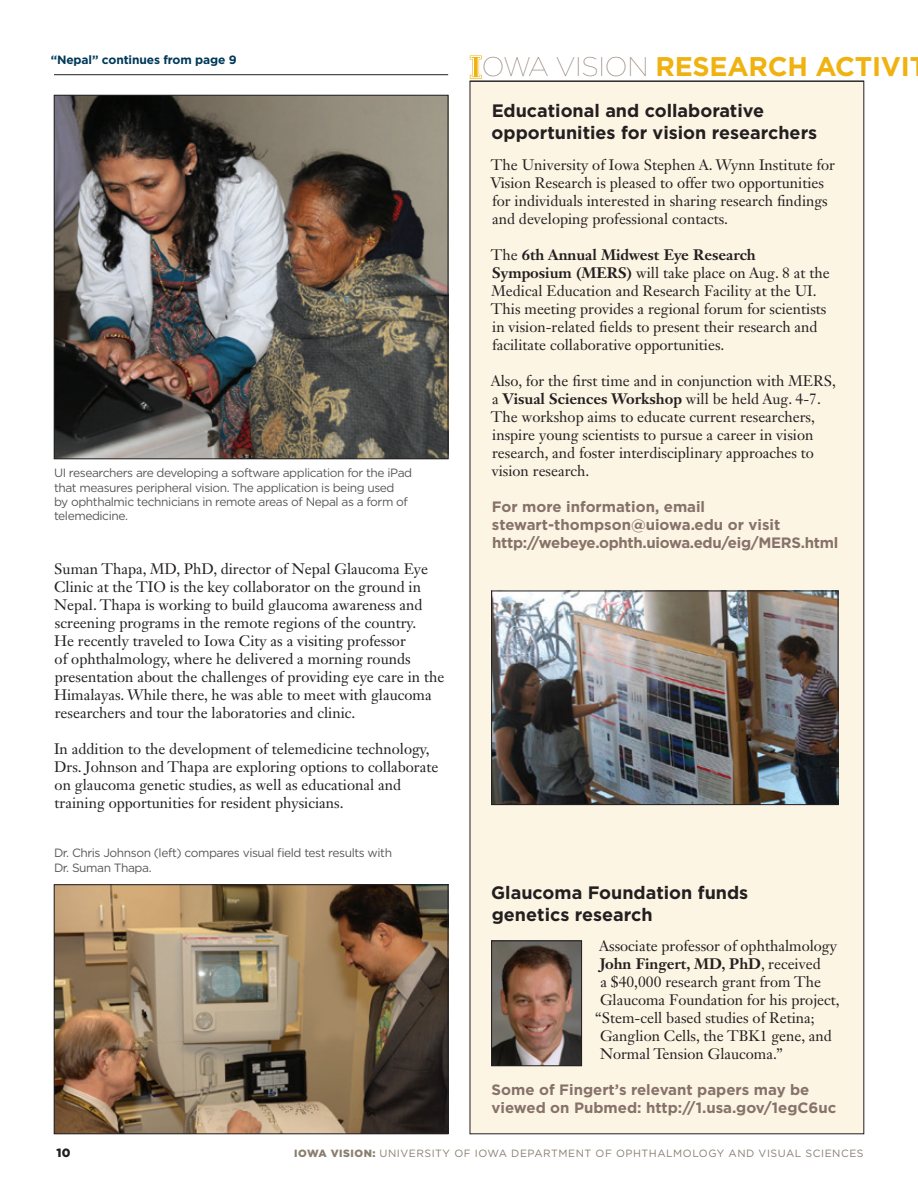
<style>
.page{position:relative;width:918px;height:1188px;background:#fff}
.page>*{position:absolute;margin:0;border:0;box-sizing:border-box;transform-origin:0 0}
.t1{font:700 27px "Gotham";letter-spacing:-.01em;color:#efb211}
.t2{font:700 18px/21.6px "Gotham";color:#231f20}
.t3{font:15px/18px "Janson Text LT Std";color:#231f20}
.t4{font:700 15px/18px "Gotham";color:#877269}
.t5{font:700 15px "Janson Text LT Std";color:#231f20}
.t6{font:12px/14.4px "Gotham";letter-spacing:-.035em;color:#57585a}
.t7{font:700 12px "Gotham";letter-spacing:-.01em;color:#003859}
.t8{font:900 12px "Gotham";color:#231f20}
.t9{font:10.5px "Gotham";letter-spacing:.05em;color:#887f6f}
.s1{font-weight:100;color:#877269}
.s2{font-weight:700}
.s3{font-weight:400}
.s4{font-weight:900}
</style>
<div class="page">
<div style="left:470px;top:81px;width:394px;height:1053px;background:#fcf5e4"></div>
<svg style="left:470px;top:56px;width:12px;height:23px"></svg>
<hr style="left:54px;top:74px;width:394px;height:1px;background:#231f20">
<hr style="left:470px;top:81px;width:394px;height:1px;background:#231f20">
<img style="left:493px;top:593px;width:343px;height:210px">
<div style="left:491px;top:591px;width:347px;height:214px;border:1px solid #231f20"></div>
<img style="left:493px;top:943px;width:87px;height:121px">
<div style="left:491px;top:941px;width:91px;height:125px;border:1px solid #231f20"></div>
<img style="left:56px;top:97px;width:390px;height:360px">
<div style="left:54px;top:95px;width:394px;height:364px;border:1px solid #231f20"></div>
<img style="left:56px;top:887px;width:390px;height:245px">
<div style="left:54px;top:885px;width:394px;height:249px;border:1px solid #231f20"></div>
<p class="t7" style="left:51px;top:51px;width:188px">“Nepal” continues from page 9</p>
<p class="t6" style="left:54px;top:466px;width:360px">UI researchers are developing a software application for the iPad that measures peripheral vision. The application is being used<br>by ophthalmic technicians in remote areas of Nepal as a form of telemedicine.</p>
<p class="t3" style="left:54px;top:560px;width:392px">Suman Thapa, MD, PhD, director of Nepal Glaucoma Eye Clinic at the TIO is the key collaborator on the ground in Nepal. Thapa is working to build glaucoma awareness and screening programs in the remote regions of the country.<br>He recently traveled to Iowa City as a visiting professor<br>of ophthalmology, where he delivered a morning rounds presentation about the challenges of providing eye care in the Himalayas. While there, he was able to meet with glaucoma researchers and tour the laboratories and clinic.</p>
<p class="t3" style="left:54px;top:740px;width:386px">In addition to the development of telemedicine technology, Drs. Johnson and Thapa are exploring options to collaborate on glaucoma genetic studies, as well as educational and training opportunities for resident physicians.</p>
<p class="t6" style="left:54px;top:846px;width:340px">Dr. Chris Johnson (left) compares visual field test results with<br>Dr. Suman Thapa.</p>
<h1 class="t1" style="left:482px;top:48px;width:430px"><span class="s1">OWA VISION</span> Research Activi</h1>
<p class="t2" style="left:492px;top:100px;width:327px">Educational and collaborative opportunities for vision researchers</p>
<p class="t3" style="left:490px;top:155px;width:346px">The University of Iowa Stephen A. Wynn Institute for Vision Research is pleased to offer two opportunities for individuals interested in sharing research findings and developing professional contacts.</p>
<p class="t3" style="left:491px;top:245px;width:340px">The <span class="s2">6th Annual Midwest Eye Research Symposium (MERS)</span> will take place on Aug. 8 at the Medical Education and Research Facility at the UI.<br>This meeting provides a regional forum for scientists in vision-related fields to present their research and facilitate collaborative opportunities.</p>
<p class="t3" style="left:491px;top:371px;width:347px">Also, for the first time and in conjunction with MERS, a <span class="s2">Visual Sciences Workshop</span> will be held Aug. 4-7.<br>The workshop aims to educate current researchers, inspire young scientists to pursue a career in vision research, and foster interdisciplinary approaches to vision research.</p>
<p class="t4" style="left:492px;top:497px;width:290px">For more information, email stewart-thompson@uiowa.edu or visit http://webeye.ophth.uiowa.edu/eig/MERS</p>
<p class="t4" style="left:801px;top:533px;width:39px">.html</p>
<p class="t2" style="left:491px;top:882px;width:259px">Glaucoma Foundation funds genetics research</p>
<p class="t3" style="left:599px;top:937px;width:239px">Associate professor of ophthalmology</p>
<p class="t5" style="left:600px;top:955px;width:222px">John Fingert, MD, PhD<span class="s3">, received</span></p>
<p class="t3" style="left:600px;top:973px;width:222px">a $40,000 research grant from The</p>
<p class="t3" style="left:600px;top:991px;width:241px">Glaucoma Foundation for his project,</p>
<p class="t3" style="left:595px;top:1009px;width:221px">“Stem-cell based studies of Retina;</p>
<p class="t3" style="left:600px;top:1027px;width:233px">Ganglion Cells, the TBK1 gene, and</p>
<p class="t3" style="left:600px;top:1045px;width:184px">Normal Tension Glaucoma.”</p>
<p class="t4" style="left:492px;top:1081px;width:346px">Some of Fingert’s relevant papers may be viewed on Pubmed: http://1.usa.gov/1egC6uc</p>
<p class="t8" style="left:57px;top:1145px;width:15px">10</p>
<p class="t9" style="left:294px;top:1147px;width:571px"><span class="s4">IOWA VISION:</span> Un iversity of Iowa Department of Ophthalmology an d Visual Sciences</p>
</div>
